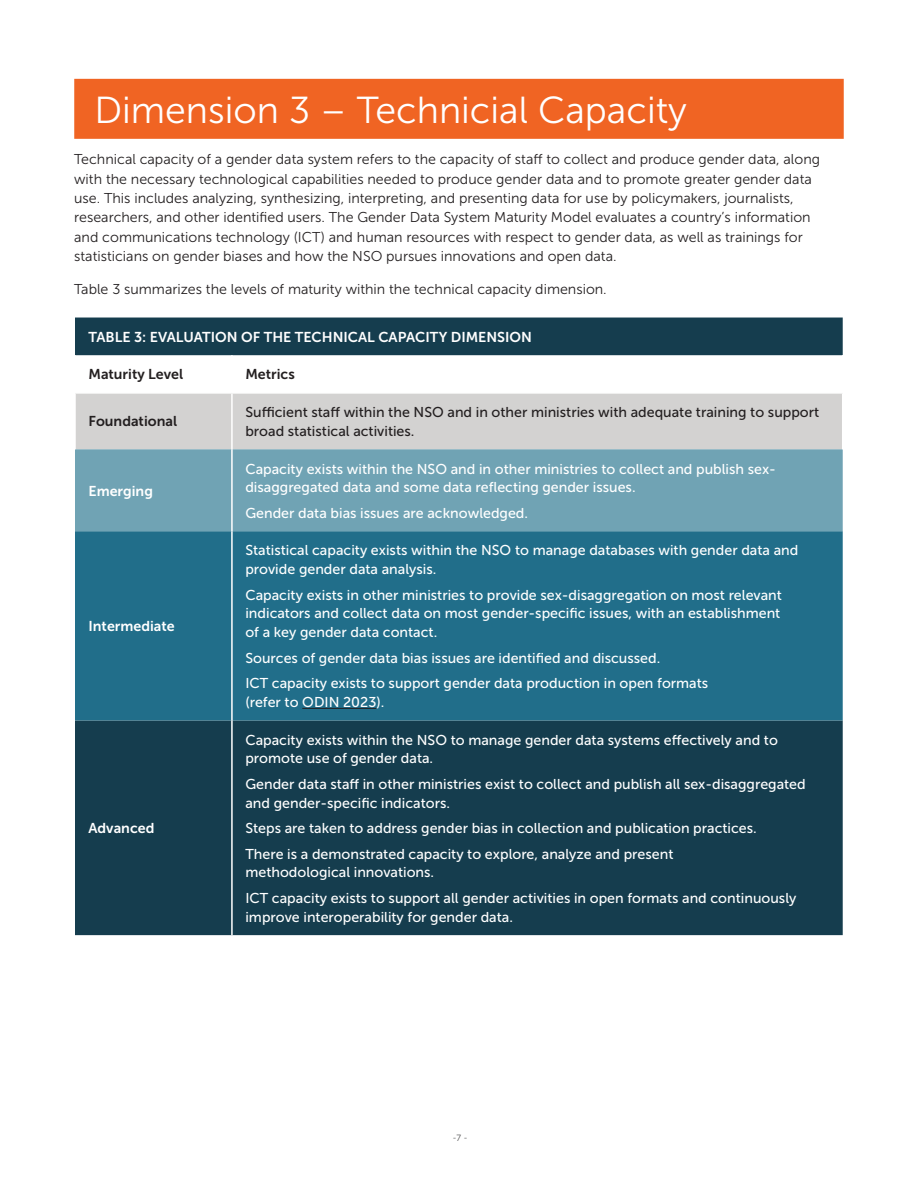
<style>
.page{position:relative;width:918px;height:1188px;background:#fff}
.page>*{position:absolute;margin:0;border:0;box-sizing:border-box;transform-origin:0 0}
.t1{font:37.5px "Museo Sans 300";color:#fff}
.t2{font:14.25px/18.8px "Museo Sans 500";color:#fff}
.t3{font:14.25px/19.5px "Museo Sans 300";color:#231f20}
.t4{font:14.25px/18.8px "Museo Sans 500";color:#231f20}
.t5{font:14.25px "Museo Sans 700";color:#fff}
.t6{font:14.25px "Museo Sans 700";color:#231f20}
.t7{font:8.25px "Museo Sans 300";color:#4b4c4d}
.s1{font-size:9px}
</style>
<div class="page">
<div style="left:74px;top:79px;width:770px;height:60px;background:#f06423"></div>
<svg style="left:75px;top:318px;width:768px;height:617px;background:#335564"></svg>
<div style="left:76px;top:394px;width:766px;height:55px;background:#d3d2d1"></div>
<div style="left:75px;top:449px;width:768px;height:82px;background:#70a3b4"></div>
<div style="left:75px;top:531px;width:768px;height:189px;background:#216e8a"></div>
<hr style="left:74px;top:355px;width:2px;height:37px;background:#fff">
<hr style="left:231px;top:355px;width:2px;height:37px;background:#fff">
<hr style="left:842px;top:355px;width:1px;height:37px;background:#fff">
<hr style="left:74px;top:392px;width:158px;height:2px;background:#fff">
<hr style="left:74px;top:394px;width:2px;height:55px;background:#fff">
<hr style="left:232px;top:392px;width:611px;height:2px;background:#fff">
<hr style="left:231px;top:394px;width:2px;height:55px;background:#fff">
<hr style="left:842px;top:394px;width:1px;height:55px;background:#fff">
<hr style="left:231px;top:449px;width:2px;height:82px;background:#fff">
<hr style="left:231px;top:531px;width:2px;height:189px;background:#fff">
<hr style="left:231px;top:720px;width:2px;height:215px;background:#fff">
<hr style="left:302px;top:708px;width:74px;height:1px;background:#231f20">
<h1 class="t1" style="left:94px;top:90px;width:594px">Dimension 3 – Technicial Capacity</h1>
<p class="t3" style="left:74px;top:149px;width:747px">Technical capacity of a gender data system refers to the capacity of staff to collect and produce gender data, along with the necessary technological capabilities needed to produce gender data and to promote greater gender data use. This includes analyzing, synthesizing, interpreting, and presenting data for use by policymakers, journalists, researchers, and other identified users. The Gender Data System Maturity Model evaluates a country’s information and communications technology (ICT) and human resources with respect to gender data, as well as trainings for statisticians on gender biases and how the NSO pursues innovations and open data.</p>
<p class="t3" style="left:74px;top:280px;width:534px">Table 3 summarizes the levels of maturity within the technical capacity dimension.</p>
<p class="t5" style="left:88px;top:329px;width:445px">TABLE 3: EVALUATION OF THE TECHNICAL CAPACITY DIMENSION</p>
<p class="t6" style="left:88px;top:367px;width:96px">Maturity Level</p>
<p class="t6" style="left:245px;top:367px;width:51px">Metrics</p>
<p class="t6" style="left:88px;top:414px;width:90px">Foundational</p>
<p class="t4" style="left:245px;top:403px;width:575px">Sufficient staff within the NSO and in other ministries with adequate training to support broad statistical activities.</p>
<p class="t5" style="left:88px;top:483px;width:66px">Emerging</p>
<p class="t5" style="left:88px;top:618px;width:88px">Intermediate</p>
<p class="t5" style="left:88px;top:820px;width:67px">Advanced</p>
<p class="t2" style="left:245px;top:459px;width:532px">Capacity exists within the NSO and in other ministries to collect and publish sex&shy;disaggregated data and some data reflecting gender issues.</p>
<p class="t2" style="left:245px;top:504px;width:284px">Gender data bias issues are acknowledged.</p>
<p class="t2" style="left:245px;top:541px;width:554px">Statistical capacity exists within the NSO to manage databases with gender data and provide gender data analysis.</p>
<p class="t2" style="left:245px;top:585px;width:538px;text-align:justify">Capacity exists in other ministries to provide sex-disaggregation on most relevant indicators and collect data on most gender-specific issues, with an establishment of a key gender data contact.</p>
<p class="t2" style="left:245px;top:645px;width:464px;line-height:25.5px">Sources of gender data bias issues are identified and discussed.<br>ICT capacity exists to support gender data production in open formats</p>
<p class="t2" style="left:245px;top:693px;width:140px">(refer to ODIN 2023).</p>
<p class="t2" style="left:245px;top:730px;width:534px">Capacity exists within the NSO to manage gender data systems effectively and to promote use of gender data.</p>
<p class="t2" style="left:245px;top:775px;width:562px">Gender data staff in other ministries exist to collect and publish all sex-disaggregated and gender-specific indicators.</p>
<p class="t2" style="left:245px;top:816px;width:513px;line-height:25.5px">Steps are taken to address gender bias in collection and publication practices.<br>There is a demonstrated capacity to explore, analyze and present</p>
<p class="t2" style="left:245px;top:860px;width:552px;line-height:25.5px">methodological innovations.<br>ICT capacity exists to support all gender activities in open formats and continuously</p>
<p class="t2" style="left:245px;top:907px;width:269px">improve interoperability for gender data.</p>
<p class="t7" style="left:452px;top:1133px;width:17px">-<span class="s1">7</span> -</p>
</div>
